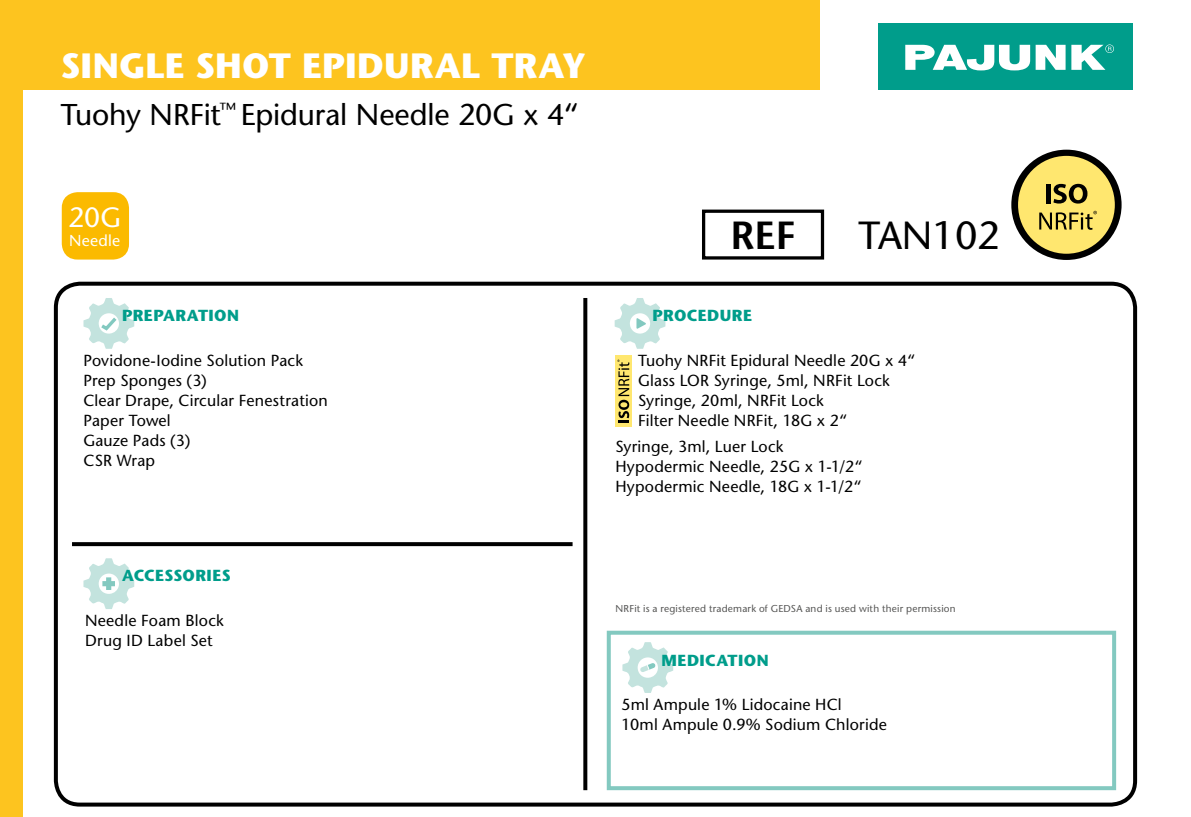
<style>
.page{position:relative;width:1191px;height:817px;background:#fff}
.page>*{position:absolute;margin:0;border:0;box-sizing:border-box;transform-origin:0 0}
.t1{font:500 39.2px "Stone Sans Std";color:#000}
.t2{font:600 39.2px "Stone Sans Std";color:#000}
.t3{font:700 35.2px "Stone Sans Std";letter-spacing:.005em;color:#fff}
.t4{font:500 30px "Stone Sans Std";letter-spacing:-.005em;color:#000}
.t5{font:500 28px "Stone Sans Std";color:#fff}
.t6{font:500 16px/20px "Stone Sans Std";letter-spacing:.015em;color:#000}
.t7{font:700 16px "Stone Sans Std";letter-spacing:.025em;color:#009d8b}
.t8{font:500 15.8px "Stone Sans Std";letter-spacing:.02em;color:#fff}
.t9{font:500 10px "Stone Sans Std";letter-spacing:.02em;color:#575756}
</style>
<div class="page">
<div style="left:0;top:0;width:23px;height:816px;background:#fdc41f"></div>
<div style="left:3px;top:0;width:817px;height:89px;background:#fdc41f"></div>
<div style="left:878px;top:23px;width:254px;height:66px;background:#009d8b"></div>
<svg style="left:905px;top:44px;width:209px;height:26px"></svg>
<svg style="left:72px;top:542px;width:500px;height:4px;background:#090909"></svg>
<div style="left:54px;top:281px;width:1083px;height:525px;border:4px solid #000;border-radius:24px"></div>
<svg style="left:583px;top:298px;width:4px;height:492px;background:#151515"></svg>
<div style="left:607px;top:630px;width:509px;height:160px;border:4px solid #83c9c0"></div>
<svg style="left:614px;top:298px;width:51px;height:51px"></svg>
<svg style="left:83px;top:558px;width:51px;height:51px"></svg>
<svg style="left:622px;top:642px;width:51px;height:50px"></svg>
<svg style="left:83px;top:298px;width:51px;height:51px"></svg>
<div style="left:702px;top:209px;width:122px;height:50px;border:3px solid #000"></div>
<div style="left:62px;top:192px;width:67px;height:67px;background:#fbba00;border-radius:16px"></div>
<div style="left:1011px;top:150px;width:110px;height:110px;border:20px solid #000;border-radius:50%"></div>
<div style="left:1018px;top:156px;width:96px;height:98px;background:#ffe76f;border-radius:50%"></div>
<hr style="left:1046px;top:184px;width:4px;height:19px;background:#000">
<svg style="left:1053px;top:184px;width:34px;height:19px"></svg>
<svg style="left:1039px;top:211px;width:58px;height:19px"></svg>
<div style="left:615px;top:355px;width:17px;height:72px;background:#ffe76f"></div>
<svg style="left:617px;top:359px;width:12px;height:63px"></svg>
<h2 class="t3" style="left:61px;top:45px;width:527px">SINGLE SHOT EPIDURAL TRAY</h2>
<h3 class="t4" style="left:61px;top:97px;width:519px">Tuohy NRFit<sup>™</sup> Epidural Needle 20G x 4“</h3>
<h3 class="t5" style="left:69px;top:200px;width:54px">20G</h3>
<p class="t8" style="left:69px;top:231px;width:52px">Needle</p>
<p class="t7" style="left:122px;top:306px;width:118px">PREPARATION</p>
<h1 class="t2" style="left:730px;top:212px;width:67px">REF</h1>
<h1 class="t1" style="left:858px;top:212px;width:143px">TAN102</h1>
<p class="t7" style="left:652px;top:306px;width:101px">PROCEDURE</p>
<p class="t6" style="left:83px;top:350px;width:246px">Povidone-Iodine Solution Pack<br>Prep Sponges (3)<br>Clear Drape, Circular Fenestration<br>Paper Towel<br>Gauze Pads (3)<br>CSR Wrap</p>
<p class="t6" style="left:638px;top:350px;width:278px">Tuohy NRFit Epidural Needle 20G x 4“<br>Glass LOR Syringe, 5ml, NRFit Lock<br>Syringe, 20ml, NRFit Lock<br>Filter Needle NRFit, 18G x 2“</p>
<p class="t6" style="left:615px;top:436px;width:249px">Syringe, 3ml, Luer Lock<br>Hypodermic Needle, 25G x 1-1/2“<br>Hypodermic Needle, 18G x 1-1/2“</p>
<p class="t7" style="left:122px;top:566px;width:110px">ACCESSORIES</p>
<p class="t6" style="left:85px;top:610px;width:140px">Needle Foam Block<br>Drug ID Label Set</p>
<p class="t9" style="left:615px;top:602px;width:342px">NRFit is a registered trademark of GEDSA and is used with their permission</p>
<p class="t7" style="left:661px;top:650px;width:109px">MEDICATION</p>
<p class="t6" style="left:621px;top:694px;width:267px">5ml Ampule 1% Lidocaine HCl<br>10ml Ampule 0.9% Sodium Chloride</p>
</div>
